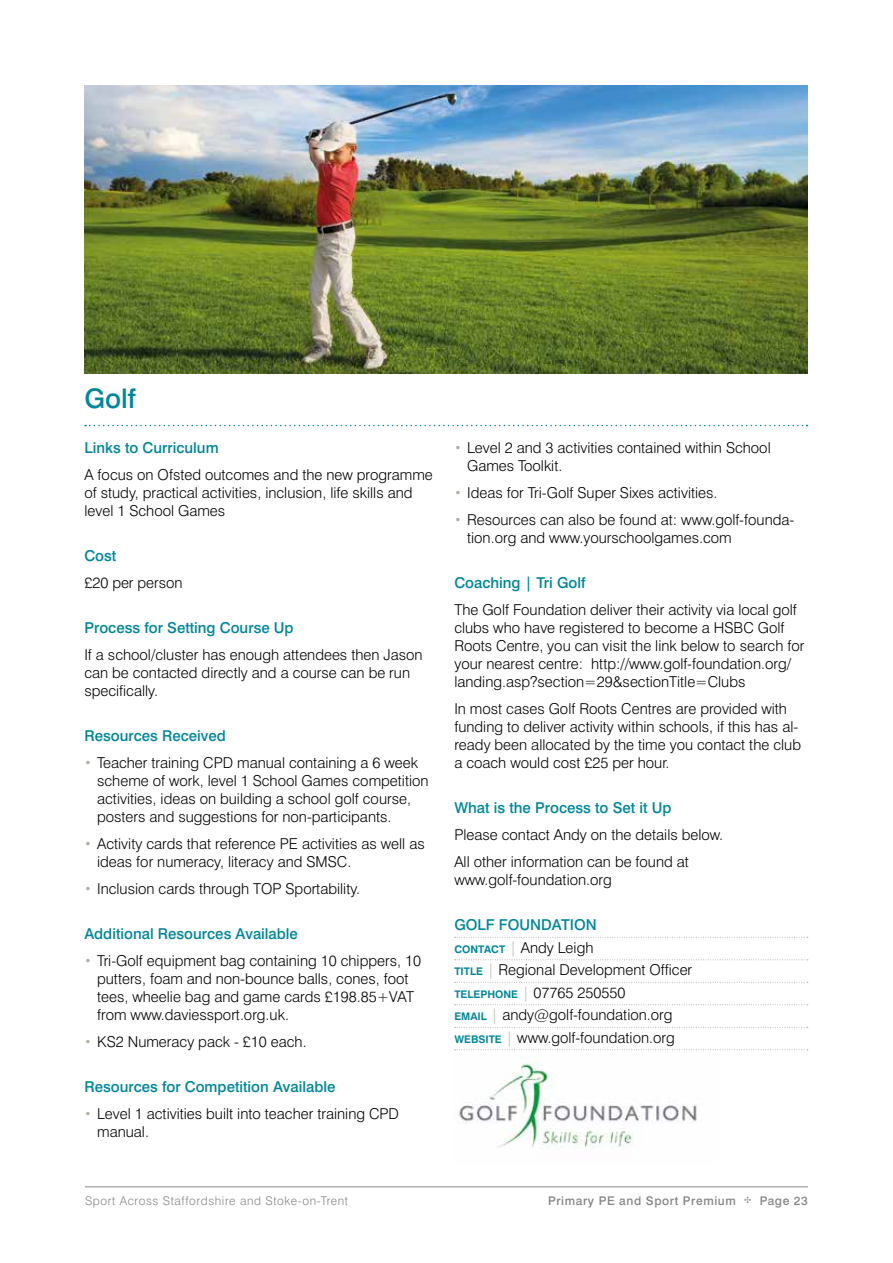
<style>
.page{position:relative;width:893px;height:1263px;background:#fff}
.page>*{position:absolute;margin:0;border:0;box-sizing:border-box;transform-origin:0 0}
.t1{font:500 27px "Swiss 721 BT";color:#00869a}
.t2{font:300 15px/18px "Swiss 721 BT";color:#000}
.t3{font:500 15px "Swiss 721 BT";color:#00869a}
.t4{font:300 12px "Swiss 721 BT";letter-spacing:.05em;color:#878686}
.t5{font:500 12px "Swiss 721 BT";letter-spacing:.05em;color:#878686}
.s1{font-size:12px;color:#b5aba1}
.s2{font-weight:500;color:#00869a}
.s3{font-weight:700;font-size:10.5px;color:#00869a}
.s4{color:#b5aba1}
</style>
<div class="page">
<hr style="left:85px;top:1186px;width:723px;height:1px;background:#878686">
<svg style="left:85px;top:425px;width:722px;height:1px"></svg>
<img style="left:84px;top:85px;width:723px;height:288px">
<img style="left:458px;top:1056px;width:239px;height:93px">
<svg style="left:455px;top:937px;width:353px;height:1px"></svg>
<svg style="left:455px;top:959px;width:353px;height:1px"></svg>
<svg style="left:455px;top:982px;width:353px;height:1px"></svg>
<svg style="left:455px;top:1004px;width:353px;height:1px"></svg>
<svg style="left:455px;top:1027px;width:353px;height:1px"></svg>
<svg style="left:455px;top:1049px;width:353px;height:1px"></svg>
<h1 class="t1" style="left:84px;top:382px;width:53px">Golf</h1>
<p class="t3" style="left:84px;top:439px;width:136px">Links to Curriculum</p>
<p class="t2" style="left:84px;top:466px;width:350px">A focus on Ofsted outcomes and the new programme of study, practical activities, inclusion, life skills and level 1 School Games</p>
<p class="t3" style="left:84px;top:547px;width:34px">Cost</p>
<p class="t2" style="left:84px;top:574px;width:100px">£20 per person</p>
<p class="t3" style="left:84px;top:619px;width:211px">Process for Setting Course Up</p>
<p class="t2" style="left:84px;top:646px;width:340px">If a school/cluster has enough attendees then Jason can be contacted directly and a course can be run specifically.</p>
<p class="t3" style="left:84px;top:727px;width:143px">Resources Received</p>
<p class="t2" style="left:97px;top:754px;width:333px;text-indent:-13px"><span class="s1">•</span> Teacher training CPD manual containing a 6 week scheme of work, level 1 School Games competition activities, ideas on building a school golf course, posters and suggestions for non-participants.</p>
<p class="t2" style="left:97px;top:835px;width:329px;text-indent:-13px"><span class="s1">•</span> Activity cards that reference PE activities as well as ideas for numeracy, literacy and SMSC.</p>
<p class="t2" style="left:84px;top:880px;width:277px"><span class="s1">•</span> Inclusion cards through TOP Sportability.</p>
<p class="t3" style="left:84px;top:925px;width:215px">Additional Resources Available</p>
<p class="t2" style="left:97px;top:952px;width:325px;text-indent:-13px"><span class="s1">•</span> Tri-Golf equipment bag containing 10 chippers, 10 putters, foam and non-bounce balls, cones, foot tees, wheelie bag and game cards £198.85+VAT from www.daviessport.org.uk.</p>
<p class="t2" style="left:84px;top:1033px;width:224px"><span class="s1">•</span> KS2 Numeracy pack - £10 each.</p>
<p class="t3" style="left:84px;top:1078px;width:253px">Resources for Competition Available</p>
<p class="t2" style="left:97px;top:1105px;width:303px;text-indent:-13px"><span class="s1">•</span> Level 1 activities built into teacher training CPD manual.</p>
<p class="t2" style="left:467px;top:439px;width:305px;text-indent:-13px"><span class="s1">•</span> Level 2 and 3 activities contained within School<br>Games Toolkit.</p>
<p class="t2" style="left:454px;top:484px;width:265px"><span class="s1">•</span> Ideas for Tri-Golf Super Sixes activities.</p>
<p class="t2" style="left:467px;top:511px;width:329px;text-indent:-13px"><span class="s1">•</span> Resources can also be found at: www.golf-founda&shy;tion.org and www.yourschoolgames.com</p>
<p class="t3" style="left:454px;top:574px;width:133px">Coaching | Tri Golf</p>
<p class="t2" style="left:454px;top:601px;width:352px">The Golf Foundation deliver their activity via local golf clubs who have registered to become a HSBC Golf Roots Centre, you can visit the link below to search for your nearest centre: http://www.golf-foundation.org/ landing.asp?section=29&amp;sectionTitle=Clubs</p>
<p class="t2" style="left:454px;top:700px;width:348px">In most cases Golf Roots Centres are provided with funding to deliver activity within schools, if this has al&shy;ready been allocated by the time you contact the club a coach would cost £25 per hour.</p>
<p class="t3" style="left:454px;top:799px;width:219px">What is the Process to Set it Up</p>
<p class="t2" style="left:454px;top:821px;width:270px;line-height:27px">Please contact Andy on the details below.<br>All other information can be found at</p>
<p class="t2" style="left:454px;top:871px;width:159px">www.golf-foundation.org</p>
<p class="t2" style="left:454px;top:913px;width:239px;line-height:22.5px"><span class="s2">GOLF FOUNDATION<br></span><span class="s3">CONTACT</span> <span class="s4">|</span> Andy Leigh<br><span class="s3">TITLE</span> <span class="s4">|</span> Regional Development Officer<br><span class="s3">TELEPHONE</span> <span class="s4">|</span> 07765 250550<br><span class="s3">EMAIL</span> <span class="s4">|</span> andy@golf-foundation.org<br><span class="s3">WEBSITE</span> <span class="s4">|</span> www.golf-foundation.org</p>
<p class="t4" style="left:85px;top:1193px;width:265px">Sport Across Staffordshire and Stoke-on-Trent</p>
<p class="t5" style="left:548px;top:1193px;width:261px">Primary PE and Sport Premium ✣ Page 23</p>
</div>
